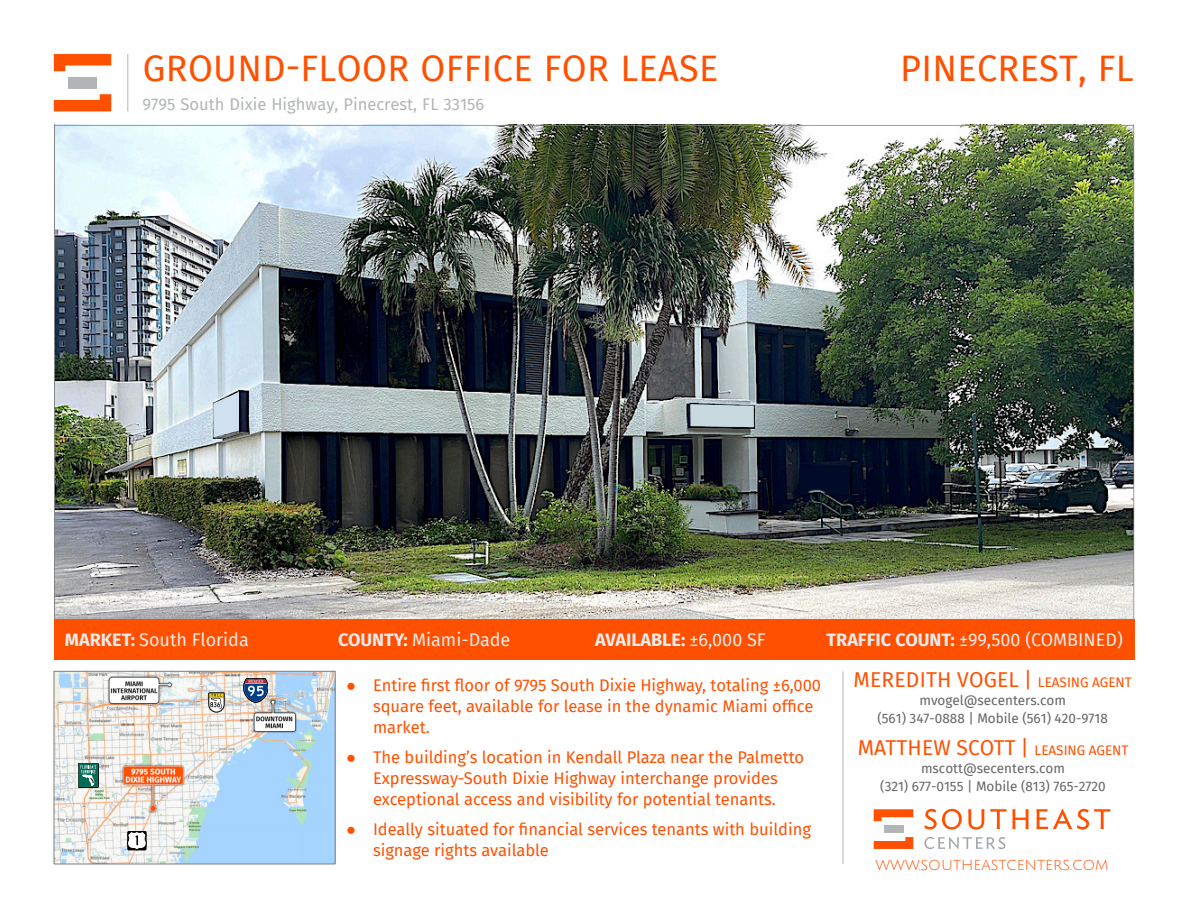
<style>
.page{position:relative;width:1188px;height:918px;background:#fff}
.page>*{position:absolute;margin:0;border:0;box-sizing:border-box;transform-origin:0 0}
.t1{font:36px "Fira Sans";letter-spacing:.01em;color:#ff5000}
.t2{font:21px "Fira Sans";letter-spacing:.01em;color:#ff5000}
.t3{font:18px "Fira Sans";color:#ebebeb}
.t4{font:700 18px "Fira Sans";color:#ebebeb}
.t5{font:16.5px/21px "Fira Sans";color:#ff5000}
.t6{font:16.5px "Fira Sans";color:#b2b5b6}
.t7{font:15.75px "Julius Sans One";color:#ff5000}
.t8{font:13.5px/18px "Fira Sans";color:#646566;text-align:center}
.s1{font-weight:700}
.s2{font-weight:400}
.s3{font-family:"Arial"}
.s4{font-size:13.5px}
</style>
<div class="page">
<img style="left:54px;top:125px;width:1080px;height:495px">
<svg style="left:925px;top:809px;width:37px;height:21px"></svg>
<svg style="left:968px;top:809px;width:16px;height:21px"></svg>
<svg style="left:990px;top:809px;width:39px;height:20px"></svg>
<svg style="left:1036px;top:809px;width:74px;height:21px"></svg>
<svg style="left:924px;top:837px;width:81px;height:12px"></svg>
<svg style="left:874px;top:809px;width:39px;height:12px"></svg>
<div style="left:884px;top:825px;width:19px;height:8px;background:#b2b5b6"></div>
<svg style="left:874px;top:837px;width:39px;height:12px"></svg>
<hr style="left:127px;top:54px;width:1px;height:57px;background:#b2b5b6">
<hr style="left:843px;top:671px;width:1px;height:193px;background:#b2b5b6">
<svg style="left:54px;top:54px;width:57px;height:17px"></svg>
<div style="left:68px;top:77px;width:29px;height:11px;background:#b2b5b6"></div>
<svg style="left:54px;top:94px;width:57px;height:17px"></svg>
<div style="left:54px;top:620px;width:1080px;height:40px;background:#ff5000"></div>
<img style="left:56px;top:673px;width:278px;height:189px">
<img style="left:121px;top:764px;width:65px;height:49px">
<img style="left:108px;top:676px;width:66px;height:29px">
<img style="left:253px;top:699px;width:45px;height:34px">
<div style="left:78px;top:763px;width:20px;height:24px;border:1px solid #000"></div>
<div style="left:79px;top:764px;width:19px;height:23px;background:#006b54"></div>
<svg style="left:81px;top:765px;width:15px;height:21px"></svg>
<svg style="left:244px;top:678px;width:24px;height:24px"></svg>
<svg style="left:127px;top:831px;width:20px;height:19px"></svg>
<svg style="left:127px;top:831px;width:19px;height:19px"></svg>
<svg style="left:209px;top:693px;width:15px;height:19px"></svg>
<div style="left:54px;top:671px;width:282px;height:193px;border:1px solid #808080"></div>
<h1 class="t1" style="left:143px;top:47px;width:577px">GROUND-FLOOR OFFICE FOR LEASE</h1>
<p class="t6" style="left:143px;top:94px;width:343px">9795 South Dixie Highway, Pinecrest, FL 33156</p>
<h1 class="t1" style="left:900px;top:47px;width:235px">PINECREST, FL</h1>
<p class="t3" style="left:65px;top:629px;width:185px"><span class="s1">MARKET:</span> South Florida</p>
<p class="t3" style="left:338px;top:629px;width:174px"><span class="s1">COUNTY:</span> Miami-Dade</p>
<p class="t4" style="left:595px;top:629px;width:172px">AVAILABLE: <span class="s2">±6,000 SF</span></p>
<p class="t3" style="left:827px;top:629px;width:298px"><span class="s1">TRAFFIC COUNT:</span> ±99,500 (COMBINED)</p>
<p class="t5" style="left:373px;top:675px;width:450px;text-indent:-27px"><span class="s3">●</span> Entire first floor of 9795 South Dixie Highway, totaling ±6,000 square feet, available for lease in the dynamic Miami office market.</p>
<p class="t5" style="left:346px;top:747px;width:460px;text-align:center"><span class="s3">●</span> The building’s location in Kendall Plaza near the Palmetto<br>Expressway-South Dixie Highway interchange provides exceptional access and visibility for potential tenants.</p>
<p class="t5" style="left:373px;top:819px;width:439px;text-indent:-27px"><span class="s3">●</span> Ideally situated for financial services tenants with building signage rights available</p>
<p class="t2" style="left:854px;top:667px;width:280px">MEREDITH VOGEL | <span class="s4">LEASING AGENT</span></p>
<p class="t8" style="left:877px;top:692px;width:232px">mvogel@secenters.com<br>(561) 347-0888 | Mobile (561) 420-9718</p>
<p class="t2" style="left:858px;top:736px;width:272px">MATTHEW SCOTT | <span class="s4">LEASING AGENT</span></p>
<p class="t8" style="left:880px;top:760px;width:227px">mscott@secenters.com<br>(321) 677-0155 | Mobile (813) 765-2720</p>
<p class="t7" style="left:875px;top:856px;width:235px">WWW.SOUTHEASTCENTERS.COM</p>
</div>
